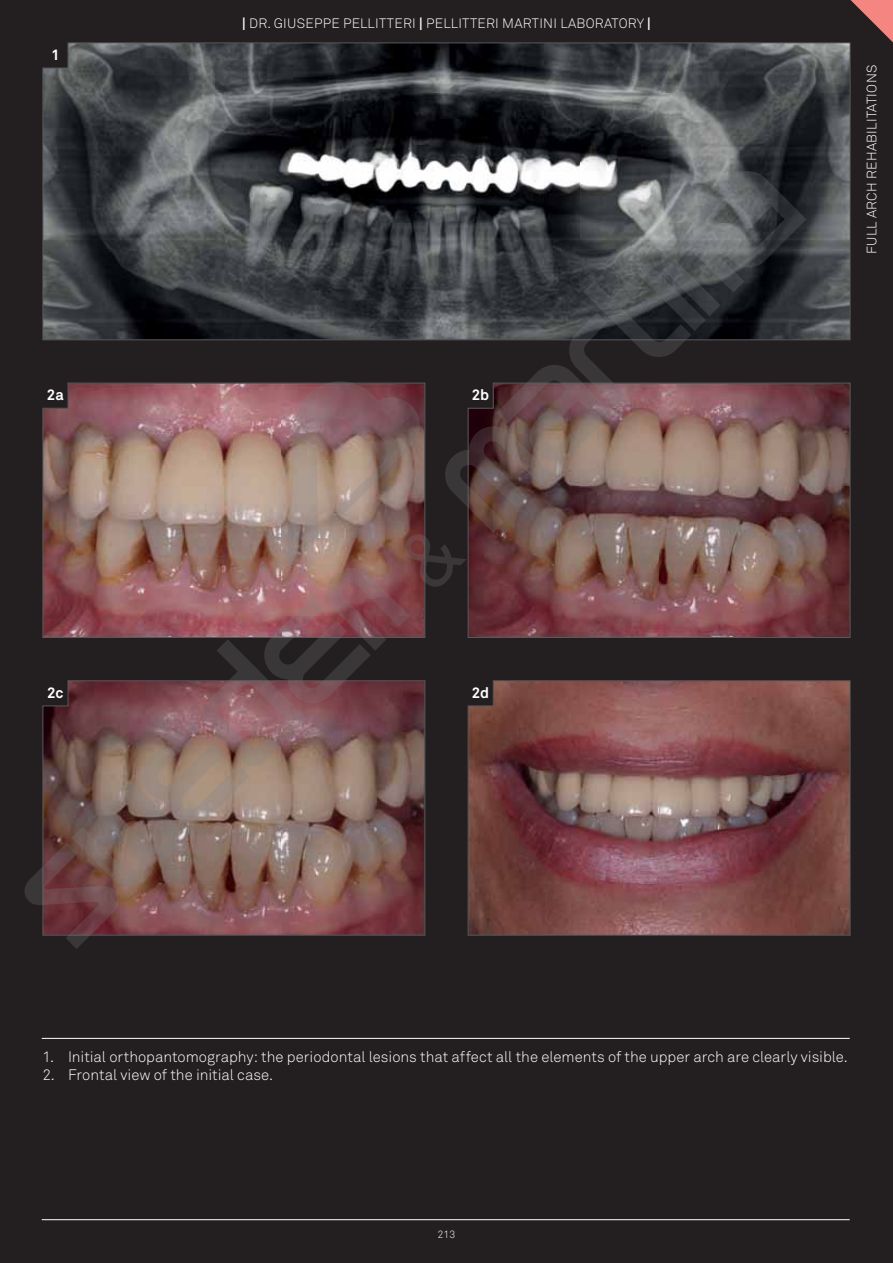
<style>
.page{position:relative;width:893px;height:1263px;background:#231f20}
.page>*{position:absolute;margin:0;border:0;box-sizing:border-box;transform-origin:0 0}
.t1{font:15px "Akkurat Light Pro";color:#fff}
.t2{font:700 15px "Akkurat Pro";color:#fff}
.t3{font:13.5px "Akkurat Light Pro";letter-spacing:.02em;color:#fff}
.t4{font:10.5px "Akkurat Light Pro";color:#fff}
.s1{font-family:"Akkurat Pro";font-weight:700}
</style>
<div class="page">
<svg style="left:850px;top:0;width:43px;height:43px"></svg>
<hr style="left:42px;top:1219px;width:808px;height:1px;background:#fff">
<hr style="left:42px;top:1038px;width:808px;height:1px;background:#fff">
<svg style="left:42px;top:42px;width:809px;height:299px"></svg>
<svg style="left:807px;top:382px;width:44px;height:256px;background:#633f3f"></svg>
<svg style="left:807px;top:680px;width:44px;height:256px;background:#784943"></svg>
<img style="left:24px;top:161px;width:783px;height:788px">
<p class="t2" style="left:51px;top:50px;width:10px">1</p>
<p class="t3" style="left:242px;top:18px;width:410px"><span class="s1">|</span> DR. GIUSEPPE PELLITTERI <span class="s1">|</span> PELLITTERI MARTINI LABORATORY <span class="s1">|</span></p>
<p class="t2" style="left:47px;top:390px;width:18px">2a</p>
<p class="t2" style="left:472px;top:390px;width:19px">2b</p>
<p class="t2" style="left:47px;top:687px;width:18px">2c</p>
<p class="t2" style="left:472px;top:687px;width:19px">2d</p>
<p class="t3" style="left:867px;top:254px;width:190px;rotate:-90deg">FULL ARCH REHABILITATIONS</p>
<p class="t1" style="left:43px;top:1051px;width:807px">1. Initial orthopantomography: the periodontal lesions that affect all the elements of the upper arch are clearly visible.</p>
<p class="t1" style="left:43px;top:1069px;width:232px">2. Frontal view of the initial case.</p>
<p class="t4" style="left:438px;top:1230px;width:19px">213</p>
</div>
